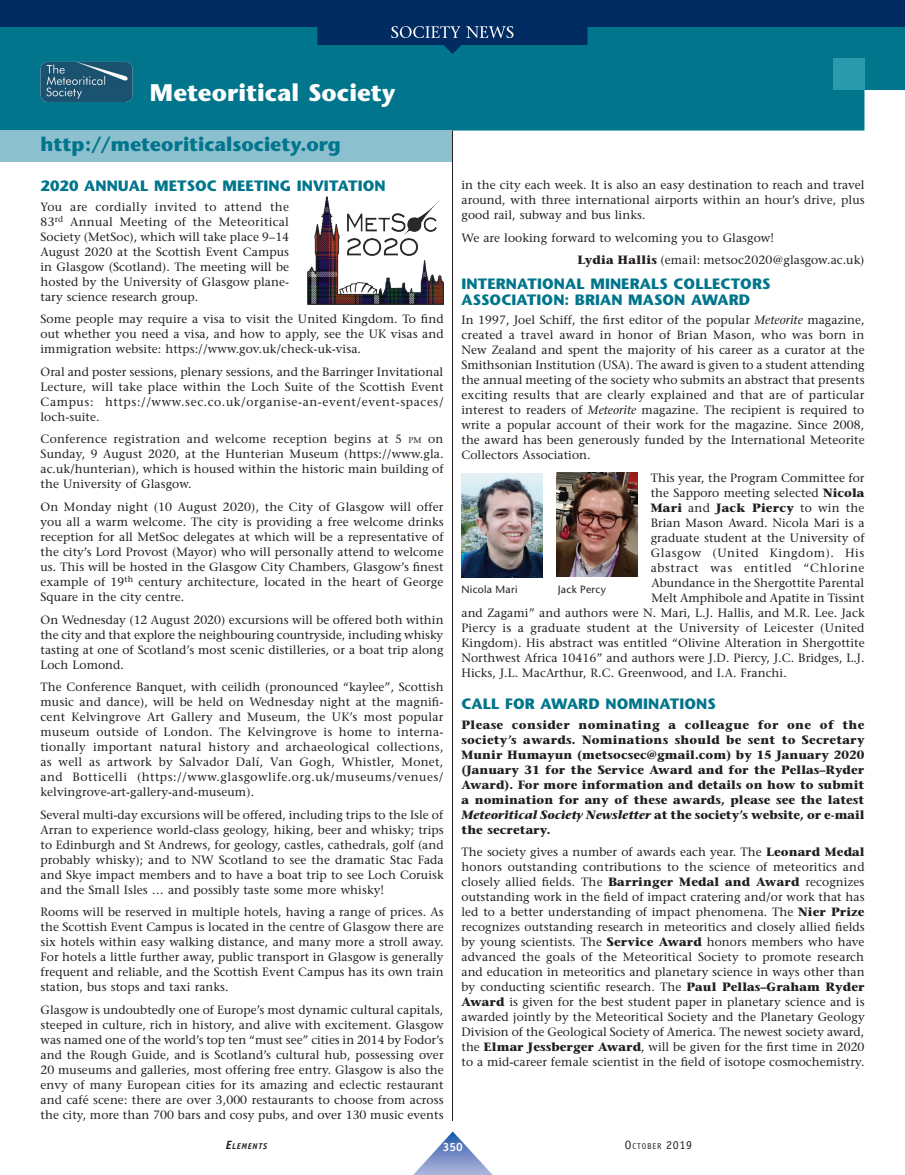
<style>
.page{position:relative;width:905px;height:1175px;background:#fff}
.page>*{position:absolute;margin:0;border:0;box-sizing:border-box;transform-origin:0 0}
.t1{font:700 24px "Stone Sans";letter-spacing:.005em;color:#fff}
.t2{font:700 19.5px "Stone Sans";color:#00758c}
.t3{font:700 15px/15.8px "Stone Sans";letter-spacing:.005em;color:#00758c}
.t4{font:12px/15px "Stone Serif";letter-spacing:.005em;color:#231f20;text-align:justify}
.t5{font:700 12px/15px "Stone Serif";letter-spacing:.005em;color:#231f20;text-align:justify}
.t6{font:12px "Stone Serif";letter-spacing:.055em;color:#231f20}
.t7{font:12px "Stone Serif";letter-spacing:.05em;color:#231f20}
.t8{font:700 12px "Officina Sans";color:#fcfcfc}
.t9{font:10.5px "Stone Sans";letter-spacing:.02em;color:#231f20}
.t10{font:8.4px "Officina Sans";letter-spacing:.085em;color:#231f20}
.t11{font:italic 700 8.4px "Officina Sans";letter-spacing:.08em;color:#231f20}
.s1{font-size:8.4px}
.s2{font-weight:700}
.s3{font-style:italic}
.s4{font-weight:400}
.s5{font-size:12px}
</style>
<div class="page">
<div style="left:0;top:54px;width:904px;height:76px;background:#00758c"></div>
<div style="left:832px;top:58px;width:32px;height:32px;background:#2b9aad"></div>
<img style="left:40px;top:62px;width:93px;height:40px">
<div style="left:0;top:130px;width:452px;height:32px;background:#8cc0cf"></div>
<hr style="left:452px;top:130px;width:1px;height:990px;background:#231f20">
<img style="left:461px;top:474px;width:81px;height:103px">
<img style="left:556px;top:472px;width:81px;height:104px">
<img style="left:307px;top:197px;width:136px;height:107px">
<svg style="left:0;top:0;width:904px;height:54px;background:#004973"></svg>
<svg style="left:414px;top:1131px;width:78px;height:43px"></svg>
<svg style="left:391px;top:26px;width:122px;height:12px"></svg>
<h1 class="t1" style="left:150px;top:78px;width:247px">Meteoritical Society</h1>
<h2 class="t2" style="left:40px;top:133px;width:302px">http://meteoriticalsociety.org</h2>
<p class="t3" style="left:40px;top:178px;width:347px">2020 ANNUAL METSOC MEETING INVITATION</p>
<p class="t4" style="left:40px;top:199px;width:250px">You are cordially invited to attend the 83<sup>rd</sup> Annual Meeting of the Meteoritical Society (MetSoc), which will take place 9–14<br>August 2020 at the Scottish Event Campus in Glasgow (Scotland). The meeting will be hosted by the University of Glasgow plane&shy;tary science research group.</p>
<p class="t4" style="left:41px;top:312px;width:404px">Some people may require a visa to visit the United Kingdom. To find out whether you need a visa, and how to apply, see the UK visas and immigration website: https://www.gov.uk/check-uk-visa.</p>
<p class="t4" style="left:41px;top:364px;width:404px">Oral and poster sessions, plenary sessions, and the Barringer Invitational Lecture, will take place within the Loch Suite of the Scottish Event Campus: https://www.sec.co.uk/organise-an-event/event-spaces/ loch-suite.</p>
<p class="t4" style="left:40px;top:432px;width:404px">Conference registration and welcome reception begins at 5 <span class="s1">pm</span> on Sunday, 9 August 2020, at the Hunterian Museum (https://www.gla. ac.uk/hunterian), which is housed within the historic main building of the University of Glasgow.</p>
<p class="t4" style="left:40px;top:499px;width:404px">On Monday night (10 August 2020), the City of Glasgow will offer you all a warm welcome. The city is providing a free welcome drinks reception for all MetSoc delegates at which will be a representative of the city’s Lord Provost (Mayor) who will personally attend to welcome us. This will be hosted in the Glasgow City Chambers, Glasgow’s finest example of 19<sup>th</sup> century architecture, located in the heart of George Square in the city centre.</p>
<p class="t4" style="left:40px;top:612px;width:404px">On Wednesday (12 August 2020) excursions will be offered both within the city and that explore the neighbouring countryside, including whisky tasting at one of Scotland’s most scenic distilleries, or a boat trip along Loch Lomond.</p>
<p class="t4" style="left:40px;top:679px;width:404px">The Conference Banquet, with ceilidh (pronounced “kaylee”, Scottish music and dance), will be held on Wednesday night at the magnifi&shy;cent Kelvingrove Art Gallery and Museum, the UK’s most popular museum outside of London. The Kelvingrove is home to interna&shy;tionally important natural history and archaeological collections, as well as artwork by Salvador Dalí, Van Gogh, Whistler, Monet, and Botticelli (https://www.glasgowlife.org.uk/museums/venues/ kelvingrove-art-gallery-and-museum).</p>
<p class="t4" style="left:40px;top:807px;width:404px">Several multi-day excursions will be offered, including trips to the Isle of Arran to experience world-class geology, hiking, beer and whisky; trips to Edinburgh and St Andrews, for geology, castles, cathedrals, golf (and probably whisky); and to NW Scotland to see the dramatic Stac Fada and Skye impact members and to have a boat trip to see Loch Coruisk and the Small Isles … and possibly taste some more whisky!</p>
<p class="t4" style="left:40px;top:904px;width:404px">Rooms will be reserved in multiple hotels, having a range of prices. As the Scottish Event Campus is located in the centre of Glasgow there are six hotels within easy walking distance, and many more a stroll away.<br>For hotels a little further away, public transport in Glasgow is generally frequent and reliable, and the Scottish Event Campus has its own train station, bus stops and taxi ranks.</p>
<p class="t4" style="left:40px;top:1002px;width:404px">Glasgow is undoubtedly one of Europe’s most dynamic cultural capitals, steeped in culture, rich in history, and alive with excitement. Glasgow was named one of the world’s top ten “must see” cities in 2014 by Fodor’s and the Rough Guide, and is Scotland’s cultural hub, possessing over 20 museums and galleries, most offering free entry. Glasgow is also the envy of many European cities for its amazing and eclectic restaurant and café scene: there are over 3,000 restaurants to choose from across the city, more than 700 bars and cosy pubs, and over 130 music events</p>
<p class="t4" style="left:461px;top:177px;width:404px">in the city each week. It is also an easy destination to reach and travel around, with three international airports within an hour’s drive, plus good rail, subway and bus links.</p>
<p class="t4" style="left:577px;top:226px;width:288px;line-height:22.5px;text-indent:-116px">We are looking forward to welcoming you to Glasgow!<br><span class="s2">Lydia Hallis</span> (email: metsoc2020@glasgow.ac.uk)</p>
<p class="t3" style="left:461px;top:276px;width:310px">INTERNATIONAL MINERALS COLLECTORS<br>ASSOCIATION: BRIAN MASON AWARD</p>
<p class="t4" style="left:461px;top:312px;width:404px">In 1997, Joel Schiff, the first editor of the popular <span class="s3">Meteorite</span> magazine, created a travel award in honor of Brian Mason, who was born in New Zealand and spent the majority of his career as a curator at the Smithsonian Institution (USA). The award is given to a student attending the annual meeting of the society who submits an abstract that presents exciting results that are clearly explained and that are of particular interest to readers of <span class="s3">Meteorite</span> magazine. The recipient is required to write a popular account of their work for the magazine. Since 2008, the award has been generously funded by the International Meteorite Collectors Association.</p>
<p class="t4" style="left:650px;top:470px;width:215px">This year, the Program Committee for</p>
<p class="t4" style="left:650px;top:485px;width:215px">the Sapporo meeting selected <span class="s2">Nicola</span></p>
<p class="t5" style="left:650px;top:500px;width:215px">Mari <span class="s4">and</span> Jack Piercy <span class="s4">to win the</span></p>
<p class="t4" style="left:650px;top:515px;width:215px">Brian Mason Award. Nicola Mari is a</p>
<p class="t4" style="left:650px;top:530px;width:215px">graduate student at the University of</p>
<p class="t7" style="left:650px;top:545px;width:215px">Glasgow (United Kingdom). His</p>
<p class="t6" style="left:650px;top:560px;width:215px">abstract was entitled “Chlorine</p>
<p class="t4" style="left:651px;top:575px;width:214px">Abundance in the Shergottite Parental</p>
<p class="t4" style="left:651px;top:590px;width:214px">Melt Amphibole and Apatite in Tissint</p>
<p class="t4" style="left:461px;top:605px;width:404px">and Zagami” and authors were N. Mari, L.J. Hallis, and M.R. Lee. Jack</p>
<p class="t4" style="left:461px;top:620px;width:404px">Piercy is a graduate student at the University of Leicester (United</p>
<p class="t4" style="left:461px;top:635px;width:404px">Kingdom). His abstract was entitled “Olivine Alteration in Shergottite</p>
<p class="t4" style="left:461px;top:650px;width:404px">Northwest Africa 10416” and authors were J.D. Piercy, J.C. Bridges, L.J.</p>
<p class="t4" style="left:461px;top:665px;width:327px">Hicks, J.L. MacArthur, R.C. Greenwood, and I.A. Franchi.</p>
<p class="t3" style="left:461px;top:696px;width:256px">CALL FOR AWARD NOMINATIONS</p>
<p class="t5" style="left:461px;top:716px;width:404px">Please consider nominating a colleague for one of the society’s awards. Nominations should be sent to Secretary Munir Humayun (metsocsec@gmail.com) by 15 January 2020 (January 31 for the Service Award and for the Pellas–Ryder Award). For more information and details on how to submit a nomination for any of these awards, please see the latest <span class="s3">Meteoritical Society Newsletter</span> at the society’s website, or e-mail the secretary.</p>
<p class="t4" style="left:461px;top:844px;width:404px">The society gives a number of awards each year. The <span class="s2">Leonard Medal </span>honors outstanding contributions to the science of meteoritics and closely allied fields. The <span class="s2">Barringer Medal and Award</span> recognizes outstanding work in the field of impact cratering and/or work that has led to a better understanding of impact phenomena. The <span class="s2">Nier Prize </span>recognizes outstanding research in meteoritics and closely allied fields by young scientists. The <span class="s2">Service Award</span> honors members who have advanced the goals of the Meteoritical Society to promote research and education in meteoritics and planetary science in ways other than by conducting scientific research. The <span class="s2">Paul Pellas–Graham Ryder Award</span> is given for the best student paper in planetary science and is awarded jointly by the Meteoritical Society and the Planetary Geology Division of the Geological Society of America. The newest society award, the <span class="s2">Elmar Jessberger Award</span>, will be given for the first time in 2020 to a mid-career female scientist in the field of isotope cosmochemistry.</p>
<p class="t9" style="left:461px;top:583px;width:58px">Nicola Mari</p>
<p class="t9" style="left:558px;top:583px;width:50px">Jack Percy</p>
<p class="t11" style="left:226px;top:1141px;width:43px"><span class="s5">E</span>LEMENTS</p>
<p class="t8" style="left:443px;top:1139px;width:22px">350</p>
<p class="t10" style="left:625px;top:1141px;width:69px"><span class="s5">O</span>CTOBER <span class="s5">2019</span></p>
</div>
